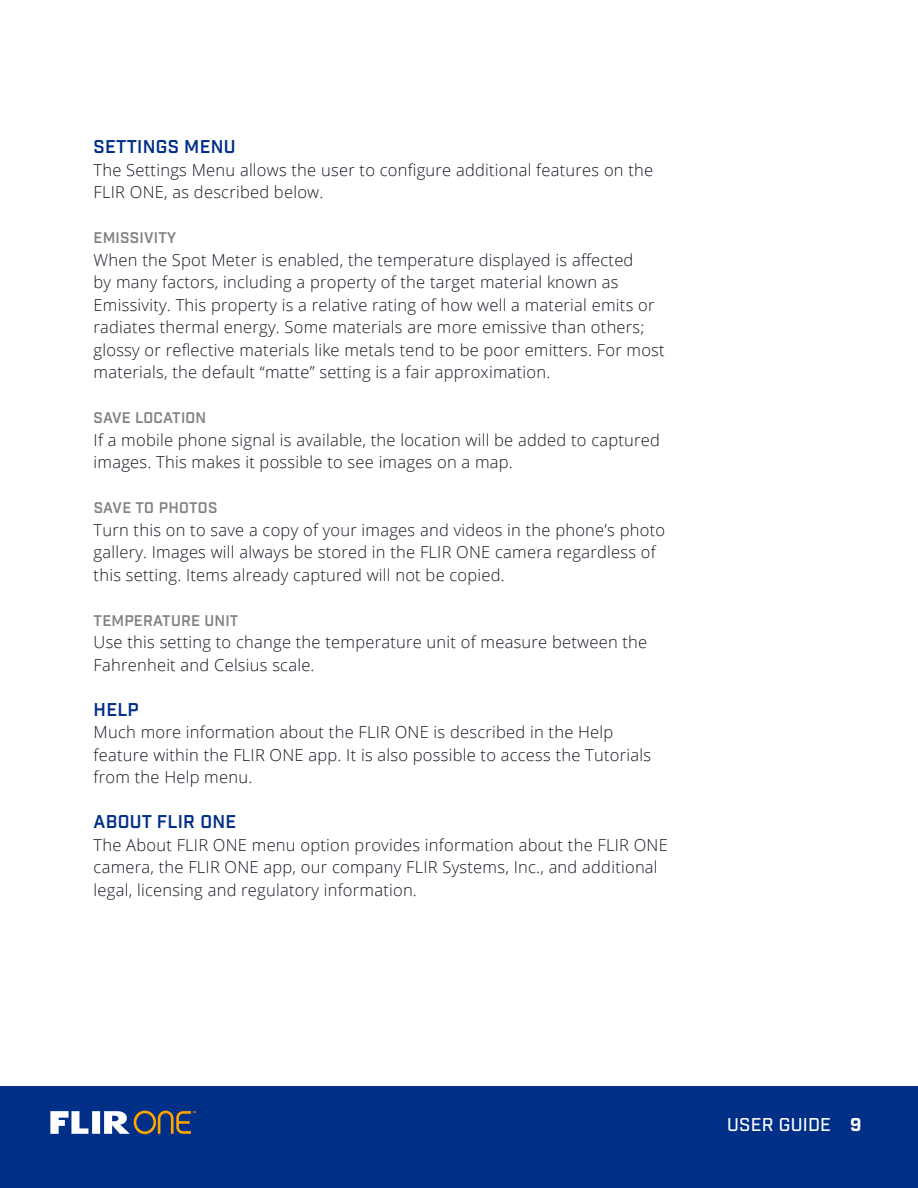
<style>
.page{position:relative;width:918px;height:1188px;background:#fff}
.page>*{position:absolute;margin:0;border:0;box-sizing:border-box;transform-origin:0 0}
.t1{font:600 18px "Industry";letter-spacing:.015em;color:#002f87}
.t2{font:500 18px "Industry";letter-spacing:.015em;color:#fff}
.t3{font:300 16.5px/22.5px "Open Sans";letter-spacing:.015em;color:#181421}
.t4{font:600 15px "Industry";letter-spacing:.015em;color:#808284}
.t5{font:700 2.55px "Myriad Pro";color:#ffa400}
.s1{font-weight:700}
</style>
<div class="page">
<div style="left:0;top:1086px;width:918px;height:102px;background:#002f87"></div>
<svg style="left:50px;top:1111px;width:141px;height:23px"></svg>
<p class="t1" style="left:94px;top:140px;width:143px">SETTINGS MENU</p>
<p class="t3" style="left:94px;top:158px;width:561px">The Settings Menu allows the user to con昀椀gure additional features on the<br>FLIR ONE, as described below.</p>
<p class="t4" style="left:94px;top:232px;width:84px">EMISSIVITY</p>
<p class="t3" style="left:94px;top:248px;width:573px">When the Spot Meter is enabled, the temperature displayed is a昀昀ected<br>by many factors, including a property of the target material known as Emissivity. This property is a relative rating of how well a material emits or radiates thermal energy. Some materials are more emissive than others; glossy or re昀氀ective materials like metals tend to be poor emitters. For most materials, the default “matte” setting is a fair approximation.</p>
<p class="t4" style="left:94px;top:412px;width:114px">SAVE LOCATION</p>
<p class="t3" style="left:94px;top:430px;width:568px">If a mobile phone signal is available, the location will be added to captured images. This makes it possible to see images on a map.</p>
<p class="t4" style="left:94px;top:502px;width:125px">SAVE TO PHOTOS</p>
<p class="t3" style="left:94px;top:520px;width:573px">Turn this on to save a copy of your images and videos in the phone’s photo gallery. Images will always be stored in the FLIR ONE camera regardless of this setting. Items already captured will not be copied.</p>
<p class="t4" style="left:94px;top:614px;width:146px">TEMPERATURE UNIT</p>
<p class="t3" style="left:94px;top:632px;width:555px">Use this setting to change the temperature unit of measure between the<br>Fahrenheit and Celsius scale.</p>
<p class="t1" style="left:94px;top:702px;width:47px">HELP</p>
<p class="t3" style="left:94px;top:722px;width:559px">Much more information about the FLIR ONE is described in the Help feature within the FLIR ONE app. It is also possible to access the Tutorials from the Help menu.</p>
<p class="t1" style="left:94px;top:814px;width:144px">ABOUT FLIR ONE</p>
<p class="t3" style="left:94px;top:835px;width:576px">The About FLIR ONE menu option provides information about the FLIR ONE camera, the FLIR ONE app, our company FLIR Systems, Inc., and additional legal, licensing and regulatory information.</p>
<p class="t5" style="left:193px;top:1111px;width:5px">TM</p>
<p class="t2" style="left:727px;top:1114px;width:136px">USER GUIDE <span class="s1">9</span></p>
</div>
